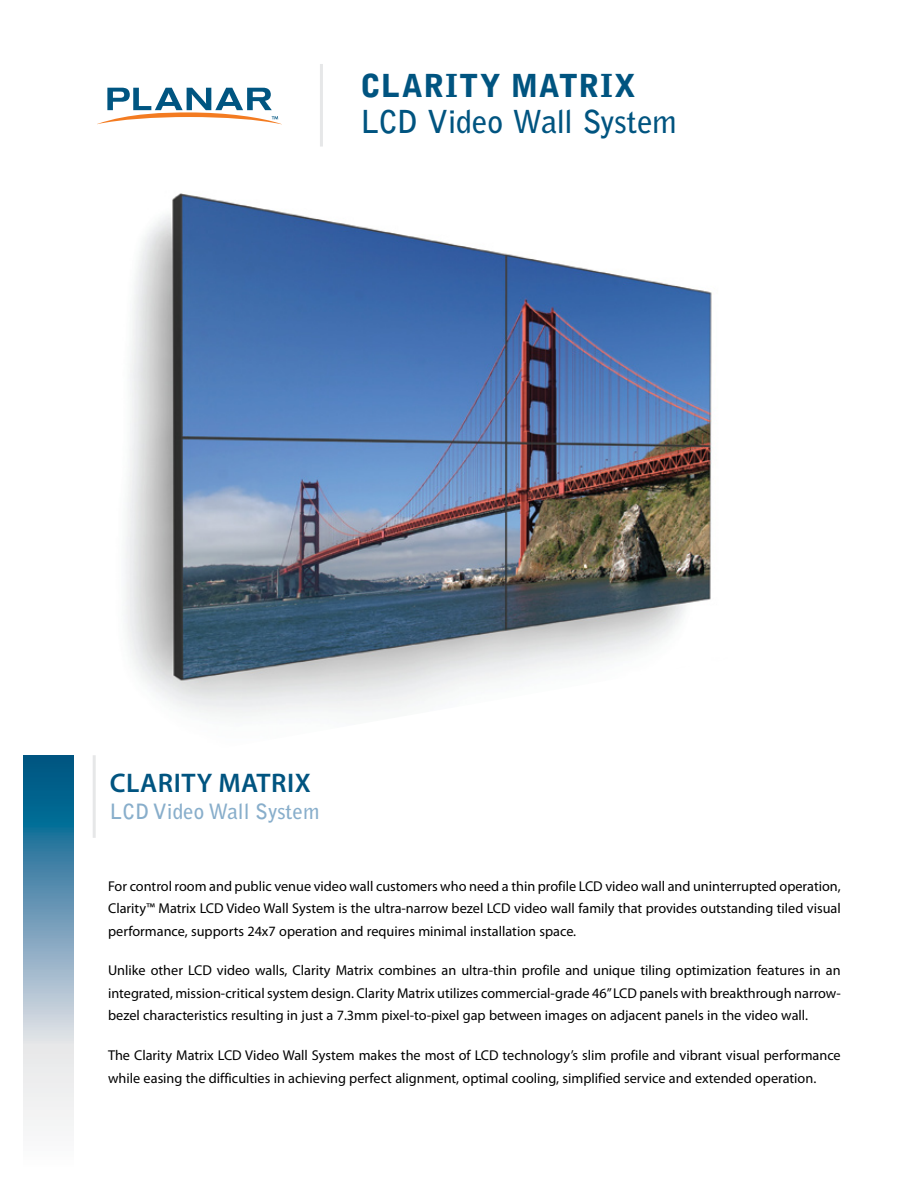
<style>
.page{position:relative;width:918px;height:1188px;background:#fff}
.page>*{position:absolute;margin:0;border:0;box-sizing:border-box;transform-origin:0 0}
.t1{font:700 31.5px "Bell Gothic Std";letter-spacing:-.02em;color:#005480}
.t2{font:900 31.5px "Bell Gothic Std";letter-spacing:.035em;color:#005480}
.t3{font:600 27px "Myriad Pro";letter-spacing:.02em;color:#005480}
.t4{font:700 21px "Bell Gothic Std";color:#88aecb}
.t5{font:14.25px/22.5px "Myriad Pro";color:#000;text-align:justify}
</style>
<div class="page">
<hr style="left:93px;top:755px;width:3px;height:83px;background:#e6e7e8">
<svg style="left:97px;top:88px;width:184px;height:36px"></svg>
<hr style="left:320px;top:64px;width:3px;height:83px;background:#e6e7e8">
<svg style="left:23px;top:755px;width:51px;height:371px;background:#7fa9c0"></svg>
<img style="left:125px;top:193px;width:587px;height:524px">
<h1 class="t2" style="left:360px;top:67px;width:277px">CLARITY MATRIX</h1>
<h1 class="t1" style="left:360px;top:102px;width:318px">LCD Video Wall System</h1>
<h2 class="t3" style="left:110px;top:766px;width:203px">CLARITY MATRIX</h2>
<h3 class="t4" style="left:110px;top:799px;width:211px">LCD Video Wall System</h3>
<p class="t5" style="left:108px;top:874px;width:734px">For control room and public venue video wall customers who need a thin profile LCD video wall and uninterrupted operation, Clarity™ Matrix LCD Video Wall System is the ultra-narrow bezel LCD video wall family that provides outstanding tiled visual performance, supports 24x7 operation and requires minimal installation space.</p>
<p class="t5" style="left:108px;top:959px;width:734px">Unlike other LCD video walls, Clarity Matrix combines an ultra-thin profile and unique tiling optimization features in an integrated, mission-critical system design. Clarity Matrix utilizes commercial-grade 46” LCD panels with breakthrough narrow&shy;bezel characteristics resulting in just a 7.3mm pixel-to-pixel gap between images on adjacent panels in the video wall.</p>
<p class="t5" style="left:108px;top:1044px;width:734px">The Clarity Matrix LCD Video Wall System makes the most of LCD technology’s slim profile and vibrant visual performance while easing the difficulties in achieving perfect alignment, optimal cooling, simplified service and extended operation.</p>
</div>
